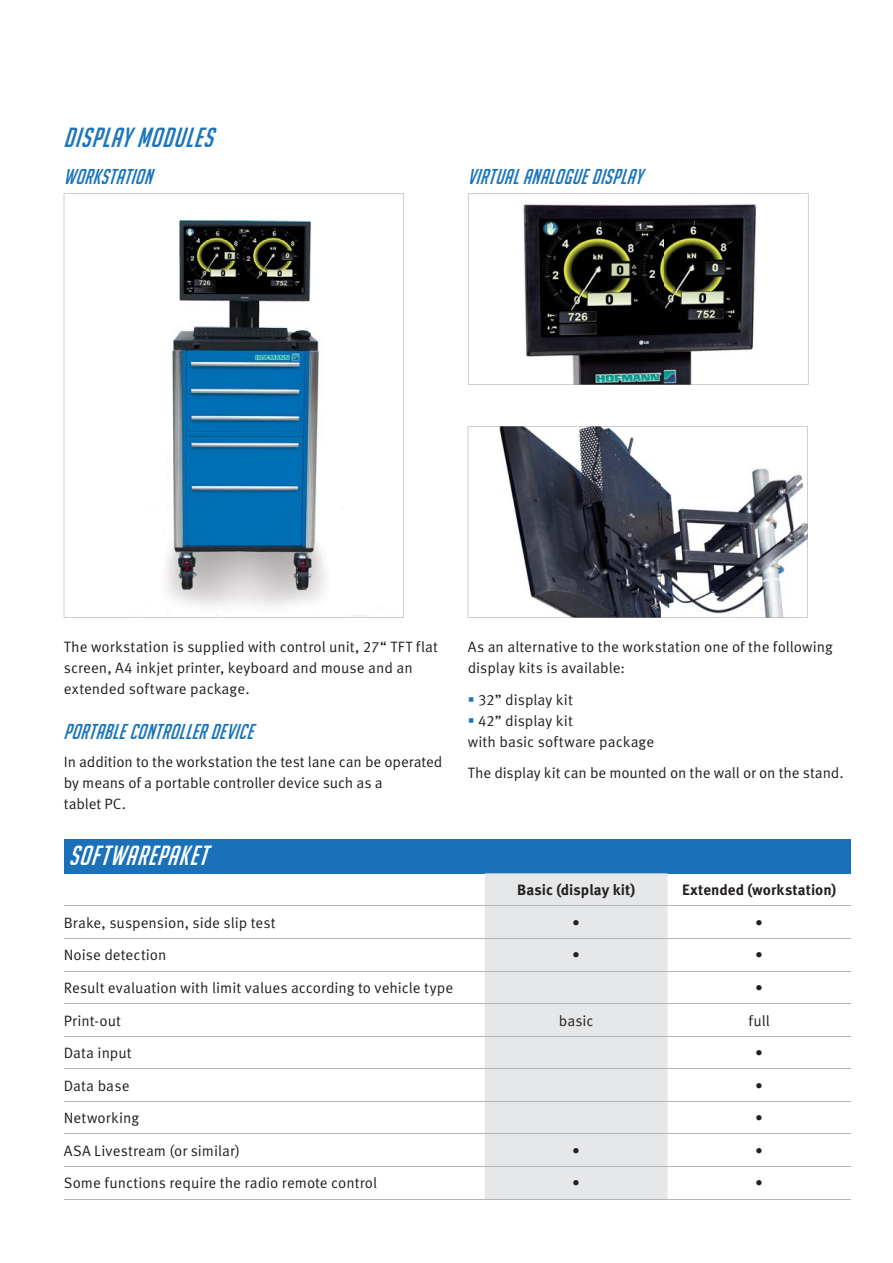
<style>
.page{position:relative;width:893px;height:1263px;background:#fff}
.page>*{position:absolute;margin:0;border:0;box-sizing:border-box;transform-origin:0 0}
.t1{font:italic 27px "Big Noodle Titling";color:#1b75bc}
.t2{font:italic 27px "Big Noodle Titling";letter-spacing:.05em;color:#fff}
.t3{font:italic 21px "Big Noodle Titling";letter-spacing:.03em;color:#1b75bc}
.t4{font:15px/21px "Meta Pro";color:#231f20}
.t5{font:700 15px "Meta Pro";color:#231f20}
.s1{color:#1b75bc}
</style>
<div class="page">
<svg style="left:64px;top:193px;width:340px;height:425px"></svg>
<svg style="left:468px;top:193px;width:340px;height:192px"></svg>
<svg style="left:468px;top:426px;width:340px;height:192px"></svg>
<div style="left:64px;top:839px;width:786px;height:34px;background:#1a71b9"></div>
<div style="left:485px;top:873px;width:183px;height:32px;background:#e6e7e8"></div>
<div style="left:485px;top:906px;width:183px;height:293px;background:#e6e7e8"></div>
<hr style="left:64px;top:905px;width:786px;height:1px;background:#b2b4b6">
<hr style="left:64px;top:938px;width:786px;height:1px;background:#b2b4b6">
<hr style="left:64px;top:971px;width:786px;height:1px;background:#b2b4b6">
<hr style="left:64px;top:1003px;width:786px;height:1px;background:#b2b4b6">
<hr style="left:64px;top:1036px;width:786px;height:1px;background:#b2b4b6">
<hr style="left:64px;top:1068px;width:786px;height:1px;background:#b2b4b6">
<hr style="left:64px;top:1101px;width:786px;height:1px;background:#b2b4b6">
<hr style="left:64px;top:1133px;width:786px;height:1px;background:#b2b4b6">
<hr style="left:64px;top:1166px;width:786px;height:1px;background:#b2b4b6">
<hr style="left:64px;top:1199px;width:786px;height:1px;background:#b2b4b6">
<h1 class="t1" style="left:64px;top:122px;width:155px">DISPLAY MODULES</h1>
<h2 class="t3" style="left:64px;top:164px;width:94px">WORKSTATION</h2>
<h2 class="t3" style="left:468px;top:164px;width:176px">VIRTUAL ANALOGUE DISPLAY</h2>
<p class="t4" style="left:64px;top:638px;width:376px">The workstation is supplied with control unit, 27“ TFT flat screen, A4 inkjet printer, keyboard and mouse and an extended software package.</p>
<h2 class="t3" style="left:64px;top:720px;width:191px">PORTABLE CONTROLLER DEVICE</h2>
<p class="t4" style="left:64px;top:752px;width:380px">In addition to the workstation the test lane can be operated by means of a portable controller device such as a<br>tablet PC.</p>
<h1 class="t2" style="left:69px;top:840px;width:140px">SOFTWAREPAKET</h1>
<p class="t4" style="left:468px;top:638px;width:367px">As an alternative to the workstation one of the following display kits is available:</p>
<p class="t4" style="left:468px;top:691px;width:107px"><span class="s1">▪</span> 32” display kit</p>
<p class="t4" style="left:468px;top:712px;width:188px"><span class="s1">▪</span> 42” display kit<br>with basic software package</p>
<p class="t4" style="left:468px;top:764px;width:377px">The display kit can be mounted on the wall or on the stand.</p>
<p class="t5" style="left:517px;top:885px;width:120px">Basic (display kit)</p>
<p class="t5" style="left:682px;top:885px;width:156px">Extended (workstation)</p>
<p class="t4" style="left:64px;top:914px;width:213px">Brake, suspension, side slip test</p>
<p class="t4" style="left:572px;top:914px;width:9px">•</p>
<p class="t4" style="left:755px;top:914px;width:9px">•</p>
<p class="t4" style="left:64px;top:946px;width:104px">Noise detection</p>
<p class="t4" style="left:572px;top:946px;width:9px">•</p>
<p class="t4" style="left:755px;top:946px;width:9px">•</p>
<p class="t4" style="left:64px;top:979px;width:391px">Result evaluation with limit values according to vehicle type</p>
<p class="t4" style="left:755px;top:979px;width:9px">•</p>
<p class="t4" style="left:64px;top:1011px;width:59px">Print-out</p>
<p class="t4" style="left:559px;top:1011px;width:36px">basic</p>
<p class="t4" style="left:748px;top:1011px;width:23px">full</p>
<p class="t4" style="left:64px;top:1044px;width:69px">Data input</p>
<p class="t4" style="left:755px;top:1044px;width:9px">•</p>
<p class="t4" style="left:64px;top:1077px;width:67px">Data base</p>
<p class="t4" style="left:755px;top:1077px;width:9px">•</p>
<p class="t4" style="left:64px;top:1109px;width:77px">Networking</p>
<p class="t4" style="left:755px;top:1109px;width:9px">•</p>
<p class="t4" style="left:64px;top:1142px;width:178px">ASA Livestream (or similar)</p>
<p class="t4" style="left:572px;top:1142px;width:9px">•</p>
<p class="t4" style="left:755px;top:1142px;width:9px">•</p>
<p class="t4" style="left:64px;top:1174px;width:315px">Some functions require the radio remote control</p>
<p class="t4" style="left:572px;top:1174px;width:9px">•</p>
<p class="t4" style="left:755px;top:1174px;width:9px">•</p>
</div>
